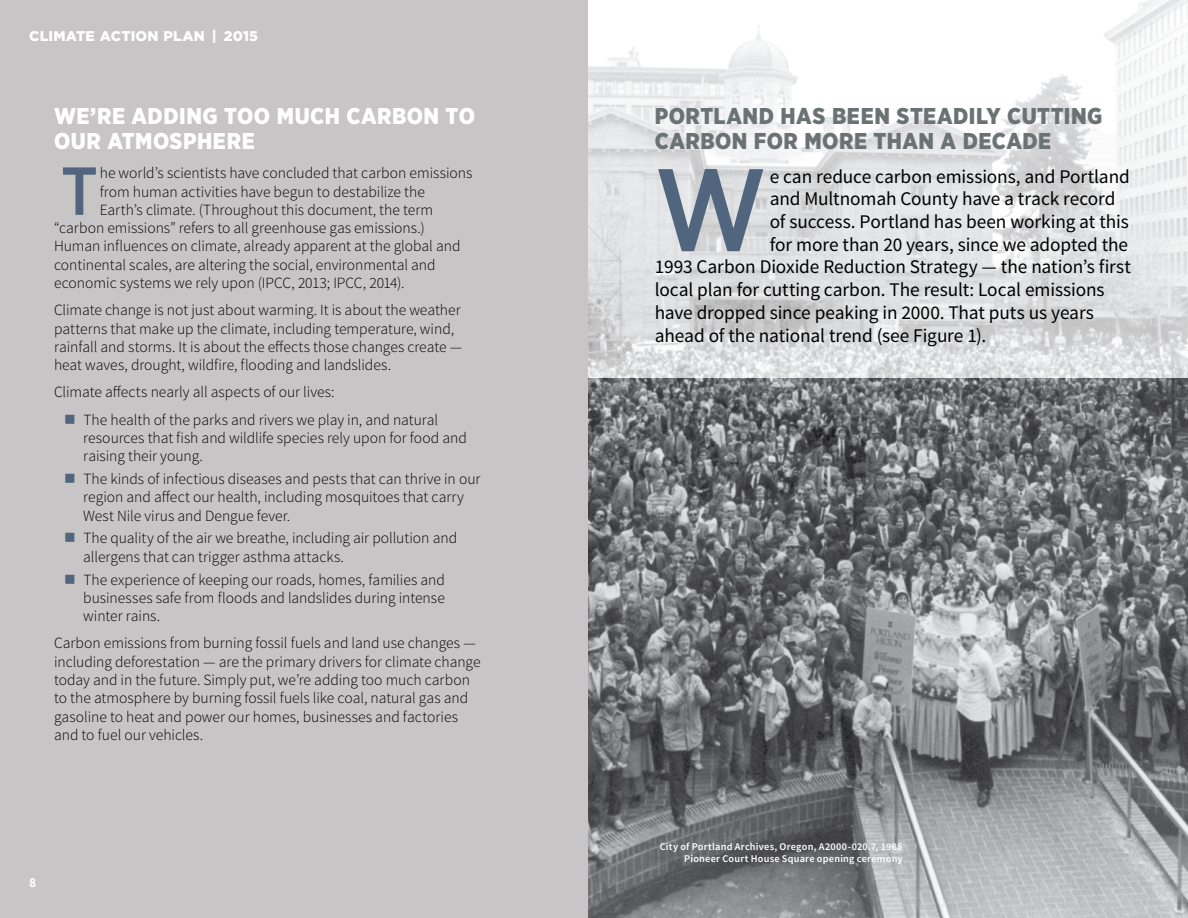
<style>
.page{position:relative;width:1188px;height:918px;background:#fff}
.page>*{position:absolute;margin:0;border:0;box-sizing:border-box;transform-origin:0 0}
.ss_light_12_875_drop{font:500 116.55px "Gotham Narrow";color:#51657e}
.ss_light_10_375_3-dr{font:500 67.8px "Gotham Narrow";color:#51657e}
.factoid_15_25{font:900 22.8px/24.8px "Gotham Narrow";letter-spacing:.02em;color:#6b7273}
.factoid_15_25-2{font:900 22.8px/24.8px "Gotham Narrow";letter-spacing:.02em;color:#fff}
.ss_light_12_875_drop-2{font:19.35px "Source Sans Pro";letter-spacing:-.005em;color:#000}
.ss_light_10_375{font:300 15.6px/18.3px "Source Sans Pro";color:#000}
.ss_light_10_375_3-dr-2{font:300 15.6px "Source Sans Pro";color:#000}
.t1{font:900 14.1px "Gotham";letter-spacing:.015em;color:#fff}
.footer_folio{font:700 13.5px "Source Sans Pro";color:#fff}
.photo_credit{font:600 10.35px/11.6px "Source Sans Pro";letter-spacing:.025em;color:#fff;text-align:right}
</style>
<div class="page">
<img style="left:587px;top:378px;width:601px;height:540px">
<img style="left:587px;top:0;width:601px;height:378px">
<div style="left:0;top:0;width:587px;height:918px;background:#c7c5c5"></div>
<p class="t1" style="left:29px;top:26px;width:230px">CLIMATE ACTION PLAN | 2015</p>
<p class="factoid_15_25-2" style="left:54px;top:103px;width:423px">WE’RE ADDING TOO MUCH CARBON TO<br>OUR ATMOSPHERE</p>
<p class="ss_light_10_375_3-dr" style="left:61px;top:148px;width:39px">T</p>
<p class="ss_light_10_375_3-dr-2" style="left:100px;top:164px;width:374px">he world’s scientists have concluded that carbon emissions</p>
<p class="ss_light_10_375_3-dr-2" style="left:100px;top:182px;width:327px">from human activities have begun to destabilize the</p>
<p class="ss_light_10_375_3-dr-2" style="left:100px;top:200px;width:335px">Earth’s climate. (Throughout this document, the term</p>
<p class="ss_light_10_375_3-dr-2" style="left:54px;top:219px;width:372px">“carbon emissions” refers to all greenhouse gas emissions.)</p>
<p class="ss_light_10_375_3-dr-2" style="left:54px;top:237px;width:408px">Human influences on climate, already apparent at the global and</p>
<p class="ss_light_10_375_3-dr-2" style="left:54px;top:255px;width:383px">continental scales, are altering the social, environmental and</p>
<p class="ss_light_10_375_3-dr-2" style="left:54px;top:273px;width:352px">economic systems we rely upon (IPCC, 2013; IPCC, 2014).</p>
<p class="ss_light_10_375" style="left:54px;top:301px;width:410px">Climate change is not just about warming. It is about the weather patterns that make up the climate, including temperature, wind, rainfall and storms. It is about the effects those changes create — heat waves, drought, wildfire, flooding and landslides.</p>
<p class="ss_light_10_375" style="left:54px;top:383px;width:282px">Climate affects nearly all aspects of our lives:</p>
<p class="ss_light_10_375" style="left:83px;top:410px;width:385px">The health of the parks and rivers we play in, and natural resources that fish and wildlife species rely upon for food and raising their young.</p>
<p class="ss_light_10_375" style="left:83px;top:470px;width:399px">The kinds of infectious diseases and pests that can thrive in our region and affect our health, including mosquitoes that carry<br>West Nile virus and Dengue fever.</p>
<p class="ss_light_10_375" style="left:83px;top:529px;width:375px">The quality of the air we breathe, including air pollution and allergens that can trigger asthma attacks.</p>
<p class="ss_light_10_375" style="left:83px;top:570px;width:363px;text-align:justify">The experience of keeping our roads, homes, families and businesses safe from floods and landslides during intense winter rains.</p>
<p class="ss_light_10_375" style="left:54px;top:634px;width:428px">Carbon emissions from burning fossil fuels and land use changes — including deforestation — are the primary drivers for climate change today and in the future. Simply put, we’re adding too much carbon to the atmosphere by burning fossil fuels like coal, natural gas and gasoline to heat and power our homes, businesses and factories and to fuel our vehicles.</p>
<p class="footer_folio" style="left:29px;top:873px;width:9px">8</p>
<p class="factoid_15_25" style="left:655px;top:103px;width:449px">PORTLAND HAS BEEN STEADILY CUTTING<br>CARBON FOR MORE THAN A DECADE</p>
<p class="ss_light_12_875_drop" style="left:655px;top:136px;width:114px">W</p>
<p class="ss_light_12_875_drop-2" style="left:770px;top:164px;width:362px">e can reduce carbon emissions, and Portland</p>
<p class="ss_light_12_875_drop-2" style="left:770px;top:187px;width:347px">and Multnomah County have a track record</p>
<p class="ss_light_12_875_drop-2" style="left:770px;top:210px;width:361px">of success. Portland has been working at this</p>
<p class="ss_light_12_875_drop-2" style="left:770px;top:232px;width:360px">for more than 20 years, since we adopted the</p>
<p class="ss_light_12_875_drop-2" style="left:655px;top:255px;width:478px">1993 Carbon Dioxide Reduction Strategy — the nation’s first</p>
<p class="ss_light_12_875_drop-2" style="left:655px;top:278px;width:451px">local plan for cutting carbon. The result: Local emissions</p>
<p class="ss_light_12_875_drop-2" style="left:655px;top:300px;width:441px">have dropped since peaking in 2000. That puts us years</p>
<p class="ss_light_12_875_drop-2" style="left:655px;top:323px;width:333px">ahead of the national trend (see Figure 1).</p>
<p class="photo_credit" style="left:660px;top:841px;width:244px">City of Portland Archives, Oregon, A2000-020.7, 1985<br>Pioneer Court House Square opening ceremony</p>
</div>
